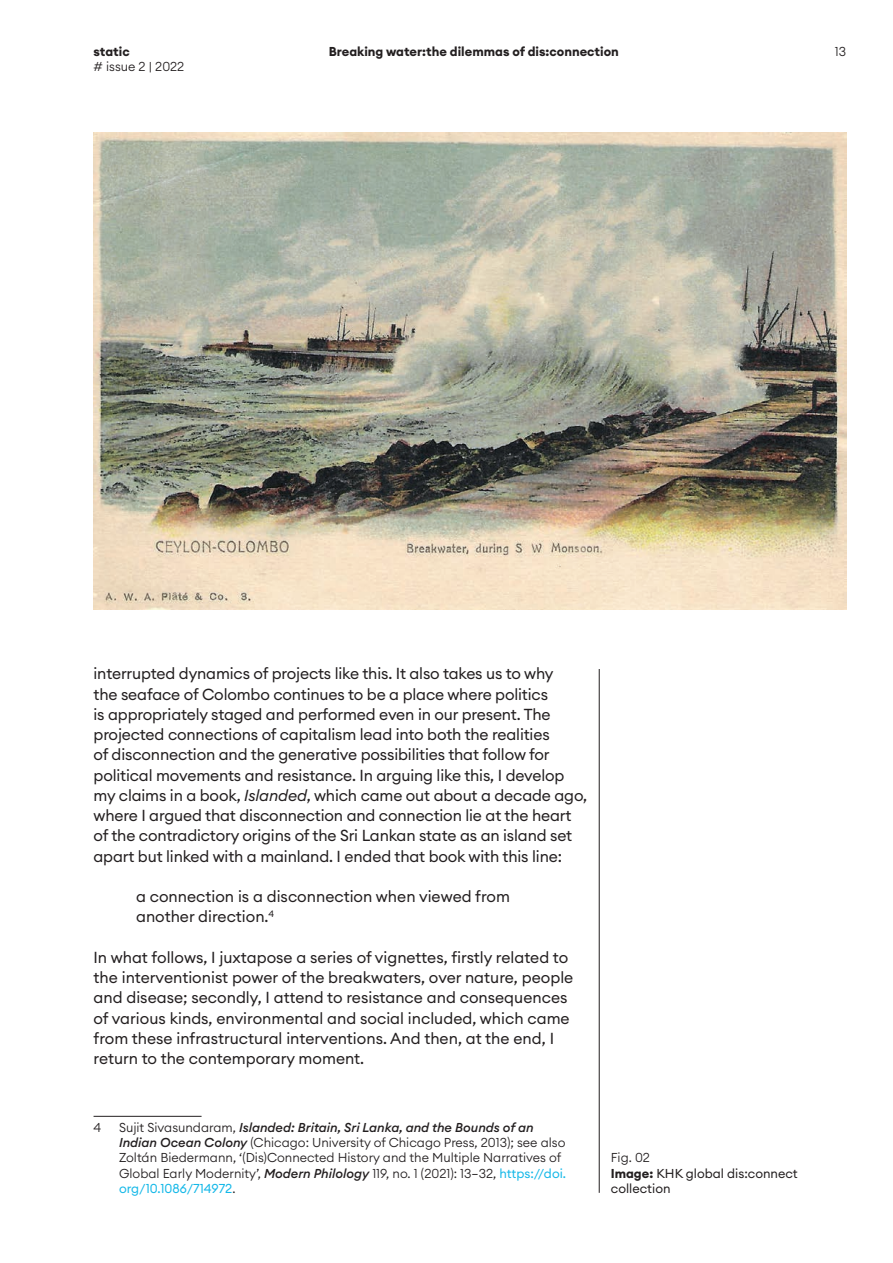
<style>
.page{position:relative;width:893px;height:1263px;background:#fff}
.page>*{position:absolute;margin:0;border:0;box-sizing:border-box;transform-origin:0 0}
.t1{font:15.75px/20.2px "Euclid Circular A";letter-spacing:-.01em;color:#231f20}
.t2{font:300 12.75px/15.3px "Euclid Circular A";color:#231f20}
.t3{font:700 12.75px "Euclid Circular A";color:#231f20}
.t4{font:12.75px/15.3px "Euclid Circular A";color:#231f20}
.s1{font-style:italic}
.s2{font-weight:500;font-style:italic}
.s3{font-weight:400;color:#15b8e8}
.s4{font-weight:300}
.s5{font-weight:700}
</style>
<div class="page">
<hr style="left:599px;top:144px;width:1px;height:1049px;background:#231f20">
<hr style="left:94px;top:1116px;width:108px;height:1px;background:#231f20">
<div style="left:587px;top:580px;width:306px;height:88px;background:#fff"></div>
<img style="left:94px;top:132px;width:752px;height:478px">
<p class="t3" style="left:94px;top:43px;width:38px">static</p>
<p class="t3" style="left:329px;top:43px;width:291px">Breaking water:the dilemmas of dis:connection</p>
<p class="t2" style="left:835px;top:44px;width:13px">13</p>
<p class="t2" style="left:94px;top:59px;width:92px"># issue 2 | 2022</p>
<p class="t1" style="left:94px;top:663px;width:495px">interrupted dynamics of projects like this. It also takes us to why<br>the seaface of Colombo continues to be a place where politics<br>is appropriately staged and performed even in our present. The projected connections of capitalism lead into both the realities<br>of disconnection and the generative possibilities that follow for political movements and resistance. In arguing like this, I develop my claims in a book, <span class="s1">Islanded</span>, which came out about a decade ago, where I argued that disconnection and connection lie at the heart of the contradictory origins of the Sri Lankan state as an island set apart but linked with a mainland. I ended that book with this line:</p>
<p class="t1" style="left:136px;top:886px;width:375px">a connection is a disconnection when viewed from another direction.<sup>4</sup></p>
<p class="t1" style="left:94px;top:947px;width:481px">In what follows, I juxtapose a series of vignettes, firstly related to the interventionist power of the breakwaters, over nature, people and disease; secondly, I attend to resistance and consequences of various kinds, environmental and social included, which came from these infrastructural interventions. And then, at the end, I return to the contemporary moment.</p>
<p class="t2" style="left:94px;top:1119px;width:9px">4</p>
<p class="t2" style="left:119px;top:1119px;width:449px">Sujit Sivasundaram, <span class="s2">Islanded: Britain, Sri Lanka, and the Bounds of an Indian Ocean Colony</span> (Chicago: University of Chicago Press, 2013); see also Zoltán Biedermann, ‘(Dis)Connected History and the Multiple Narratives of Global Early Modernity’, <span class="s2">Modern Philology</span> 119, no. 1 (2021): 13–32, <span class="s3">https://doi. org/10.1086/714972</span>.</p>
<p class="t4" style="left:611px;top:1150px;width:188px"><span class="s4">Fig. 02<br></span><span class="s5">Image:</span> KHK global dis:connect collection</p>
</div>
